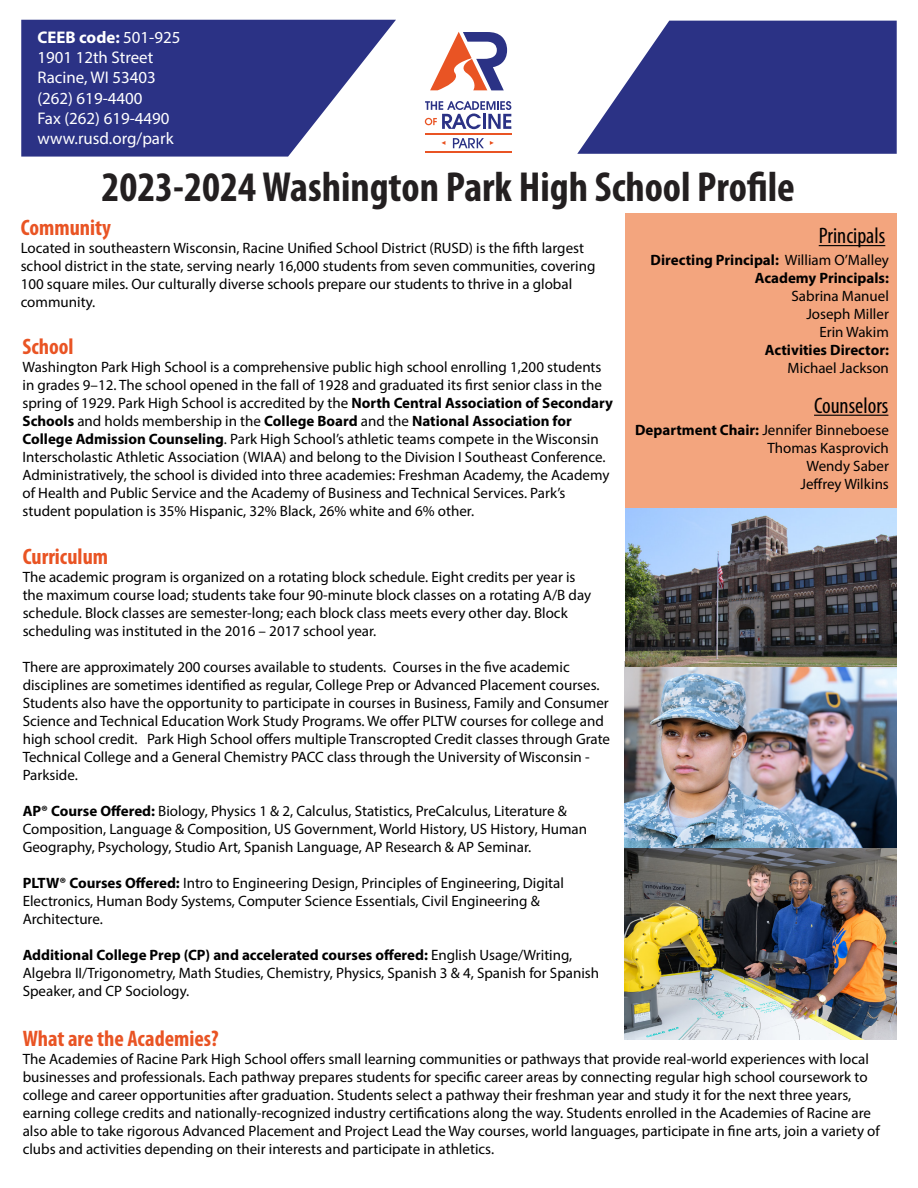
<style>
.page{position:relative;width:918px;height:1188px;background:#fff}
.page>*{position:absolute;margin:0;border:0;box-sizing:border-box;transform-origin:0 0}
.t1{font:700 condensed 42.15px "Myriad Pro";color:#231f20}
.t2{font:700 condensed 22.5px "Myriad Pro";color:#e95424}
.t3{font:condensed 22.5px "Myriad Pro";color:#000}
.t4{font:16.95px "Myriad Pro";color:#fff}
.t5{font:700 16.95px "Myriad Pro";color:#fff}
.t6{font:15px/18px "Myriad Pro";color:#000}
.t7{font:700 15px "Myriad Pro";color:#000}
.s1{font-weight:400}
.s2{font-weight:700}
</style>
<div class="page">
<svg style="left:21px;top:20px;width:375px;height:137px;background:#494f96"></svg>
<svg style="left:577px;top:21px;width:320px;height:133px"></svg>
<hr style="left:425px;top:133px;width:86px;height:2px;background:#e95424">
<hr style="left:425px;top:151px;width:86px;height:2px;background:#e95424">
<svg style="left:430px;top:32px;width:77px;height:58px"></svg>
<svg style="left:453px;top:138px;width:31px;height:10px"></svg>
<svg style="left:490px;top:141px;width:4px;height:4px"></svg>
<svg style="left:425px;top:101px;width:86px;height:28px"></svg>
<div style="left:625px;top:214px;width:272px;height:294px;background:#f3a57e"></div>
<hr style="left:819px;top:245px;width:66px;height:1px;background:#000">
<hr style="left:814px;top:415px;width:74px;height:1px;background:#000">
<img style="left:625px;top:666px;width:271px;height:183px">
<img style="left:625px;top:508px;width:272px;height:158px">
<img style="left:625px;top:849px;width:271px;height:191px">
<p class="t5" style="left:37px;top:26px;width:144px">CEEB code: <span class="s1">501-925</span></p>
<p class="t4" style="left:37px;top:47px;width:117px">1901 12th Street</p>
<p class="t4" style="left:37px;top:67px;width:120px">Racine, WI 53403</p>
<p class="t4" style="left:37px;top:88px;width:107px">(262) 619-4400</p>
<p class="t4" style="left:37px;top:108px;width:134px">Fax (262) 619-4490</p>
<p class="t4" style="left:37px;top:128px;width:138px">www.rusd.org/park</p>
<p class="t1" style="left:101px;top:164px;width:695px">2023-2024 Washington Park High School Profile</p>
<p class="t2" style="left:21px;top:215px;width:92px">Community</p>
<p class="t6" style="left:21px;top:239px;width:576px">Located in southeastern Wisconsin, Racine Unified School District (RUSD) is the fifth largest school district in the state, serving nearly 16,000 students from seven communities, covering 100 square miles. Our culturally diverse schools prepare our students to thrive in a global community.</p>
<p class="t2" style="left:22px;top:334px;width:53px">School</p>
<p class="t6" style="left:22px;top:357px;width:592px">Washington Park High School is a comprehensive public high school enrolling 1,200 students in grades 9–12. The school opened in the fall of 1928 and graduated its first senior class in the spring of 1929. Park High School is accredited by the <span class="s2">North Central Association of Secondary Schools</span> and holds membership in the <span class="s2">College Board</span> and the <span class="s2">National Association for College Admission Counseling</span>. Park High School’s athletic teams compete in the Wisconsin Interscholastic Athletic Association (WIAA) and belong to the Division I Southeast Conference.<br>Administratively, the school is divided into three academies: Freshman Academy, the Academy of Health and Public Service and the Academy of Business and Technical Services. Park’s student population is 35% Hispanic, 32% Black, 26% white and 6% other.</p>
<p class="t2" style="left:23px;top:544px;width:87px">Curriculum</p>
<p class="t6" style="left:23px;top:568px;width:570px">The academic program is organized on a rotating block schedule. Eight credits per year is the maximum course load; students take four 90-minute block classes on a rotating A/B day schedule. Block classes are semester-long; each block class meets every other day. Block scheduling was instituted in the 2016 – 2017 school year.</p>
<p class="t6" style="left:23px;top:658px;width:589px">There are approximately 200 courses available to students. Courses in the five academic disciplines are sometimes identified as regular, College Prep or Advanced Placement courses.<br>Students also have the opportunity to participate in courses in Business, Family and Consumer Science and Technical Education Work Study Programs. We offer PLTW courses for college and high school credit. Park High School offers multiple Transcropted Credit classes through Grate Technical College and a General Chemistry PACC class through the University of Wisconsin - Parkside.</p>
<p class="t6" style="left:23px;top:802px;width:566px"><span class="s2">AP® Course Offered:</span> Biology, Physics 1 &amp; 2, Calculus, Statistics, PreCalculus, Literature &amp;<br>Composition, Language &amp; Composition, US Government, World History, US History, Human<br>Geography, Psychology, Studio Art, Spanish Language, AP Research &amp; AP Seminar.</p>
<p class="t6" style="left:23px;top:874px;width:543px"><span class="s2">PLTW® Courses Offered:</span> Intro to Engineering Design, Principles of Engineering, Digital<br>Electronics, Human Body Systems, Computer Science Essentials, Civil Engineering &amp;<br>Architecture.</p>
<p class="t6" style="left:23px;top:946px;width:578px"><span class="s2">Additional College Prep (CP) and accelerated courses offered:</span> English Usage/Writing,<br>Algebra II/Trigonometry, Math Studies, Chemistry, Physics, Spanish 3 &amp; 4, Spanish for Spanish<br>Speaker, and CP Sociology.</p>
<p class="t2" style="left:23px;top:1026px;width:198px">What are the Academies?</p>
<p class="t6" style="left:23px;top:1049px;width:859px">The Academies of Racine Park High School offers small learning communities or pathways that provide real-world experiences with local businesses and professionals. Each pathway prepares students for specific career areas by connecting regular high school coursework to college and career opportunities after graduation. Students select a pathway their freshman year and study it for the next three years, earning college credits and nationally-recognized industry certifications along the way. Students enrolled in the Academies of Racine are also able to take rigorous Advanced Placement and Project Lead the Way courses, world languages, participate in fine arts, join a variety of clubs and activities depending on their interests and participate in athletics.</p>
<p class="t3" style="left:819px;top:222px;width:68px">Principals</p>
<p class="t7" style="left:651px;top:250px;width:240px">Directing Principal: <span class="s1">William O’Malley</span></p>
<p class="t7" style="left:755px;top:268px;width:136px">Academy Principals:</p>
<p class="t6" style="left:791px;top:287px;width:99px">Sabrina Manuel</p>
<p class="t6" style="left:806px;top:305px;width:84px">Joseph Miller</p>
<p class="t6" style="left:819px;top:323px;width:71px">Erin Wakim</p>
<p class="t7" style="left:765px;top:340px;width:126px">Activities Director:</p>
<p class="t6" style="left:788px;top:359px;width:103px">Michael Jackson</p>
<p class="t3" style="left:814px;top:392px;width:76px">Counselors</p>
<p class="t6" style="left:635px;top:421px;width:255px"><span class="s2">Department Chair:</span> Jennifer Binneboese</p>
<p class="t6" style="left:767px;top:439px;width:123px">Thomas Kasprovich</p>
<p class="t6" style="left:807px;top:457px;width:84px">Wendy Saber</p>
<p class="t6" style="left:801px;top:475px;width:90px">Jeffrey Wilkins</p>
</div>
